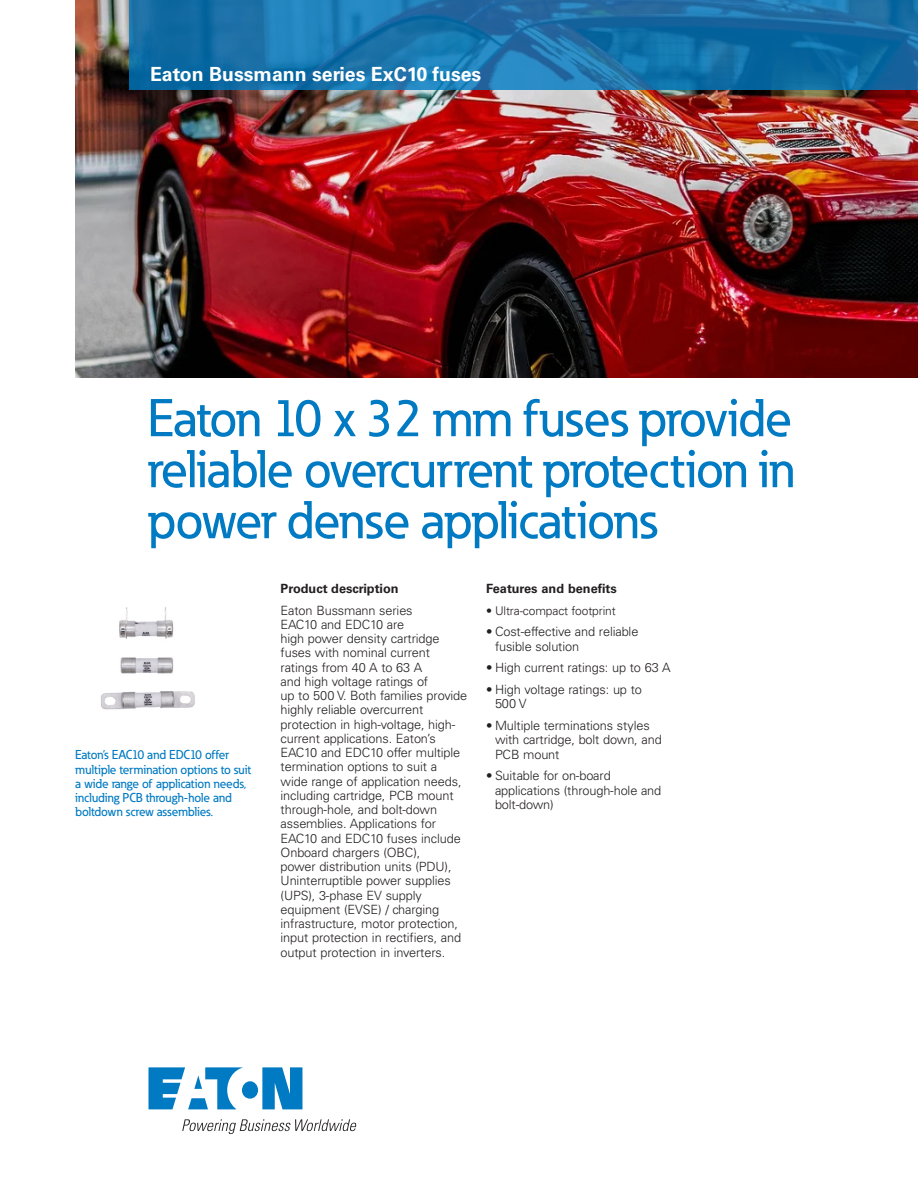
<style>
.page{position:relative;width:918px;height:1188px;background:#fff}
.page>*{position:absolute;margin:0;border:0;box-sizing:border-box;transform-origin:0 0}
._01_Headline___ADJ_C{font:500 52.5px/51px "Eaton";letter-spacing:-.02em;color:#007ac2;text-align:justify}
._00_CSS_Company{font:700 19.5px "Univers LT Std";color:#fff}
._02_Body__8_5_pt{font:300 12.75px/14.2px "Univers LT Std";letter-spacing:-.01em;color:#231f20}
._05_Caption_Head{font:500 12.75px/14.2px "Eaton";letter-spacing:-.01em;color:#007ac2}
._02_Body__8_5_pt-2{font:700 12.75px "Univers LT Std";color:#231f20}
._02_Body_Head__8_5_p{font:700 12.75px "Univers LT Std";color:#231f20}
.t1{font:300 12px "Univers LT Std";letter-spacing:-.01em;color:#231f20}
</style>
<div class="page">
<img style="left:75px;top:0;width:843px;height:378px">
<img style="left:101px;top:607px;width:94px;height:103px">
<svg style="left:129px;top:0;width:789px;height:90px"></svg>
<svg style="left:148px;top:1067px;width:154px;height:42px"></svg>
<svg style="left:182px;top:1119px;width:175px;height:15px"></svg>
<p class="_00_CSS_Company" style="left:150px;top:63px;width:333px">Eaton Bussmann series ExC10 fuses</p>
<p class="_01_Headline___ADJ_C" style="left:147px;top:392px;width:649px">Eaton 10 x 32 mm fuses provide reliable overcurrent protection in power dense applications</p>
<p class="_05_Caption_Head" style="left:75px;top:748px;width:177px">Eaton’s EAC10 and EDC10 offer multiple termination options to suit a wide range of application needs, including PCB through-hole and boltdown screw assemblies.</p>
<p class="_02_Body_Head__8_5_p" style="left:281px;top:581px;width:120px">Product description</p>
<p class="_02_Body__8_5_pt" style="left:281px;top:603px;width:188px">Eaton Bussmann series<br>EAC10 and EDC10 are<br>high power density cartridge fuses with nominal current ratings from 40 A to 63 A<br>and high voltage ratings of<br>up to 500 V. Both families provide highly reliable overcurrent protection in high-voltage, high&shy;current applications. Eaton’s<br>EAC10 and EDC10 offer multiple termination options to suit a wide range of application needs, including cartridge, PCB mount through-hole, and bolt-down assemblies. Applications for<br>EAC10 and EDC10 fuses include<br>Onboard chargers (OBC),<br>power distribution units (PDU),<br>Uninterruptible power supplies (UPS), 3-phase EV supply equipment (EVSE) / charging infrastructure, motor protection, input protection in rectifiers, and output protection in inverters.</p>
<p class="_02_Body__8_5_pt-2" style="left:486px;top:581px;width:132px">Features and benefits</p>
<p class="t1" style="left:486px;top:603px;width:131px">• Ultra-compact footprint</p>
<p class="_02_Body__8_5_pt" style="left:495px;top:625px;width:145px;text-indent:-9px">• Cost-effective and reliable fusible solution</p>
<p class="_02_Body__8_5_pt" style="left:486px;top:661px;width:186px">• High current ratings: up to 63 A</p>
<p class="_02_Body__8_5_pt" style="left:495px;top:683px;width:148px;text-indent:-9px">• High voltage ratings: up to<br>500 V</p>
<p class="_02_Body__8_5_pt" style="left:495px;top:719px;width:168px;text-indent:-9px">• Multiple terminations styles with cartridge, bolt down, and<br>PCB mount</p>
<p class="_02_Body__8_5_pt" style="left:495px;top:769px;width:168px;text-indent:-9px">• Suitable for on-board applications (through-hole and bolt-down)</p>
</div>
